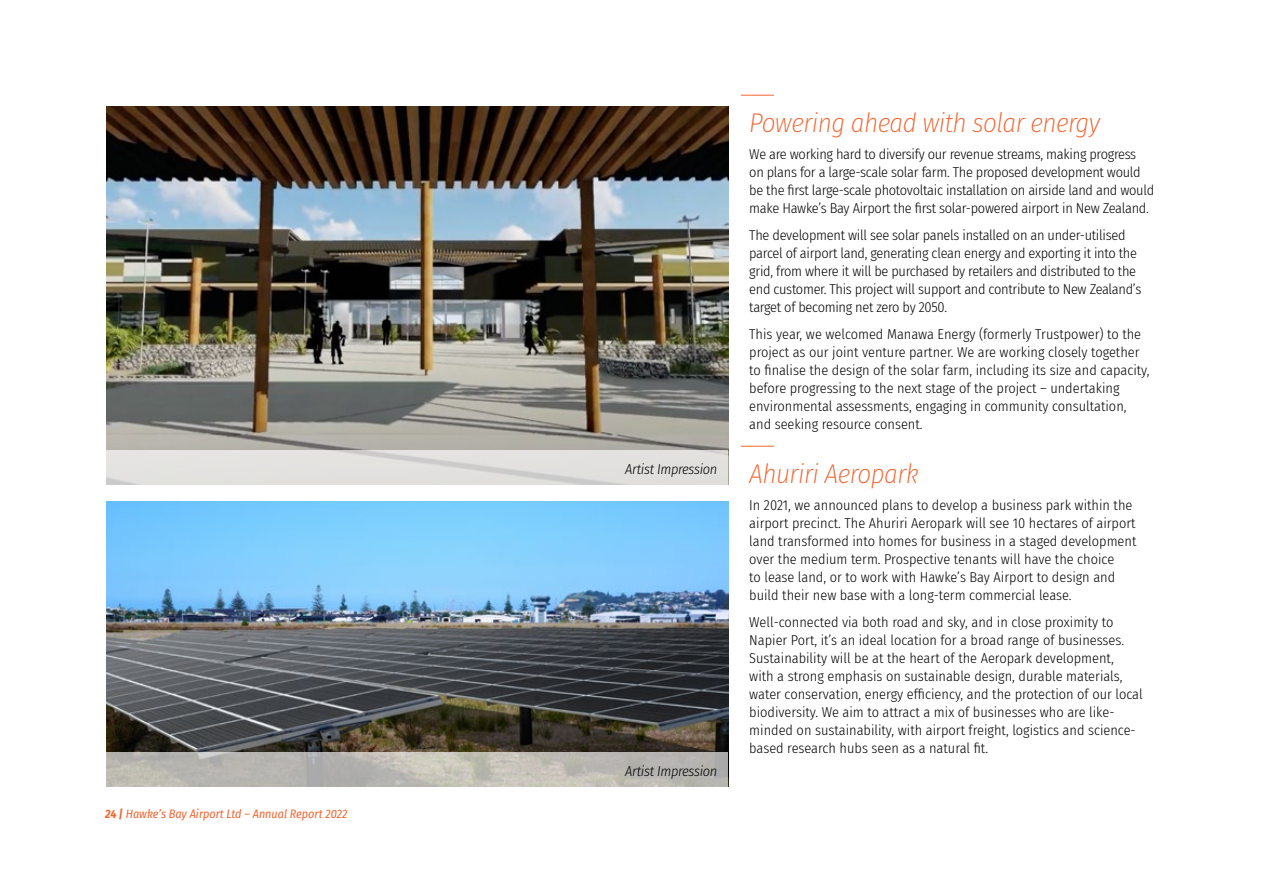
<style>
.page{position:relative;width:1263px;height:893px;background:#fff}
.page>*{position:absolute;margin:0;border:0;box-sizing:border-box;transform-origin:0 0}
.t1{font:italic 200 27px "Fira Sans Condensed";letter-spacing:-.02em;color:#f26531}
.t2{font:300 14.25px/18px "Fira Sans Condensed";color:#000}
.t3{font:300 14.25px/18px "Fira Sans Condensed";letter-spacing:-.02em;color:#000}
.t4{font:italic 300 14.25px "Fira Sans Condensed";letter-spacing:-.02em;color:#000}
.t5{font:italic 12px "Fira Sans Condensed";color:#f26531}
.s1{font-weight:700}
</style>
<div class="page">
<hr style="left:741px;top:95px;width:33px;height:1px;background:#f26531">
<hr style="left:741px;top:446px;width:33px;height:1px;background:#f26531">
<img style="left:106px;top:106px;width:622px;height:344px">
<img style="left:106px;top:501px;width:622px;height:251px">
<svg style="left:106px;top:752px;width:622px;height:35px;background:#bbb9b2"></svg>
<svg style="left:106px;top:450px;width:622px;height:34px;background:#e0dfdd"></svg>
<p class="t5" style="left:105px;top:805px;width:244px"><span class="s1">24 |</span> Hawke’s Bay Airport Ltd – Annual Report 2022</p>
<p class="t4" style="left:625px;top:459px;width:94px">Artist Impression</p>
<p class="t4" style="left:625px;top:761px;width:94px">Artist Impression</p>
<h1 class="t1" style="left:749px;top:103px;width:352px">Powering ahead with solar energy</h1>
<p class="t3" style="left:749px;top:145px;width:406px">We are working hard to diversify our revenue streams, making progress on plans for a large-scale solar farm. The proposed development would be the first large-scale photovoltaic installation on airside land and would make Hawke’s Bay Airport the first solar-powered airport in New Zealand.</p>
<p class="t3" style="left:749px;top:226px;width:394px">The development will see solar panels installed on an under-utilised parcel of airport land, generating clean energy and exporting it into the grid, from where it will be purchased by retailers and distributed to the end customer. This project will support and contribute to New Zealand’s target of becoming net zero by 2050.</p>
<p class="t2" style="left:749px;top:325px;width:402px">This year, we welcomed Manawa Energy (formerly Trustpower) to the project as our joint venture partner. We are working closely together to finalise the design of the solar farm, including its size and capacity, before progressing to the next stage of the project – undertaking environmental assessments, engaging in community consultation, and seeking resource consent.</p>
<h1 class="t1" style="left:749px;top:454px;width:171px">Ahuriri Aeropark</h1>
<p class="t2" style="left:749px;top:496px;width:389px">In 2021, we announced plans to develop a business park within the airport precinct. The Ahuriri Aeropark will see 10 hectares of airport land transformed into homes for business in a staged development over the medium term. Prospective tenants will have the choice<br>to lease land, or to work with Hawke’s Bay Airport to design and build their new base with a long-term commercial lease.</p>
<p class="t2" style="left:749px;top:613px;width:395px">Well-connected via both road and sky, and in close proximity to Napier Port, it’s an ideal location for a broad range of businesses.<br>Sustainability will be at the heart of the Aeropark development,<br>with a strong emphasis on sustainable design, durable materials, water conservation, energy efficiency, and the protection of our local biodiversity. We aim to attract a mix of businesses who are like&shy;minded on sustainability, with airport freight, logistics and science&shy;based research hubs seen as a natural fit.</p>
</div>
